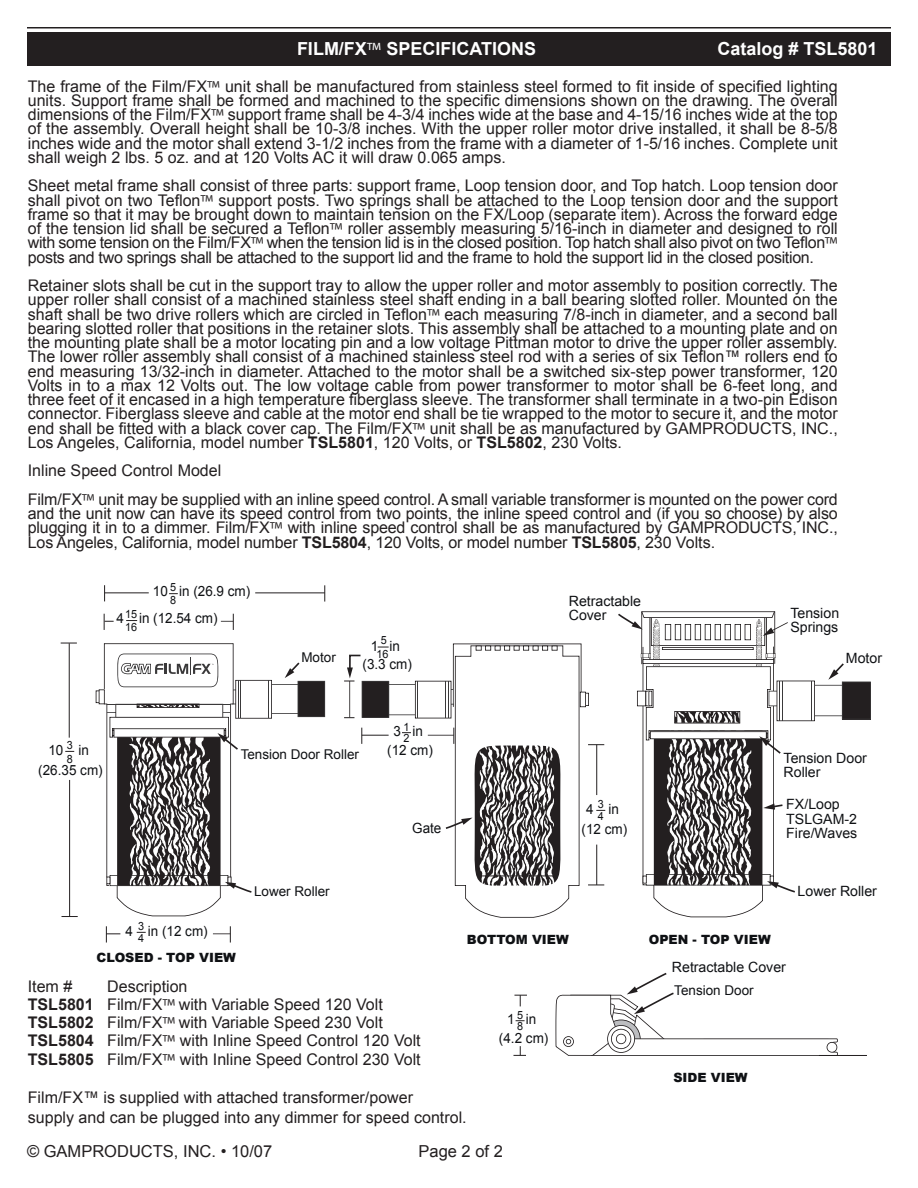
<style>
.page{position:relative;width:918px;height:1188px;background:#fff}
.page>*{position:absolute;margin:0;border:0;box-sizing:border-box;transform-origin:0 0}
.t1{font:700 18px "Arial";color:#fff}
.t2{font:16.5px "Arial";color:#231f20}
.t3{font:16.05px/14.2px "Arial";color:#231f20;text-align:justify}
.t4{font:14.1px/14.1px "Arial";color:#0f1114}
.t5{font:14.1px/18.5px "Arial";color:#0f1114;text-align:center;scale:.96 1}
.t6{font:13.5px "Arial";color:#0f1114}
.t7{font:900 12.75px "Arial";color:#0f1114}
.t8{font:11.25px/11.7px "Arial";color:#0f1114;scale:.96 1}
.s1{font-family:"Myriad";font-weight:400}
.s2{font-family:"Myriad"}
.s3{font-weight:700}
</style>
<div class="page">
<svg style="left:96px;top:643px;width:229px;height:273px"></svg>
<svg style="left:61px;top:643px;width:16px;height:1px"></svg>
<svg style="left:62px;top:916px;width:16px;height:1px"></svg>
<hr style="left:69px;top:643px;width:1px;height:95px;background:#231f20">
<hr style="left:69px;top:780px;width:1px;height:137px;background:#231f20">
<svg style="left:104px;top:585px;width:1px;height:16px"></svg>
<svg style="left:324px;top:585px;width:1px;height:17px"></svg>
<hr style="left:105px;top:592px;width:44px;height:1px;background:#231f20">
<hr style="left:255px;top:592px;width:70px;height:1px;background:#231f20">
<svg style="left:106px;top:926px;width:14px;height:17px"></svg>
<svg style="left:213px;top:926px;width:18px;height:17px"></svg>
<svg style="left:104px;top:614px;width:10px;height:16px"></svg>
<svg style="left:221px;top:614px;width:13px;height:16px"></svg>
<svg style="left:618px;top:611px;width:253px;height:306px"></svg>
<svg style="left:514px;top:995px;width:13px;height:11px"></svg>
<svg style="left:513px;top:1046px;width:13px;height:10px"></svg>
<svg style="left:344px;top:643px;width:261px;height:275px"></svg>
<hr style="left:819px;top:1055px;width:48px;height:1px;background:#231f20">
<svg style="left:556px;top:973px;width:282px;height:83px"></svg>
<div style="left:27px;top:33px;width:864px;height:33px;background:#231f20"></div>
<hr style="left:27px;top:27px;width:864px;height:1px;background:#231f20">
<p class="t1" style="left:297px;top:37px;width:241px">FILM/FX<span class="s1">™</span> SPECIFICATIONS</p>
<p class="t1" style="left:717px;top:37px;width:162px">Catalog # TSL5801</p>
<p class="t3" style="left:28px;top:79px;width:812px">The frame of the Film/FX<span class="s2">™</span> unit shall be manufactured from stainless steel formed to fit inside of specified lighting units. Support frame shall be formed and machined to the specific dimensions shown on the drawing. The overall dimensions of the Film/FX<span class="s2">™</span> support frame shall be 4-3/4 inches wide at the base and 4-15/16 inches wide at the top of the assembly. Overall height shall be 10-3/8 inches. With the upper roller motor drive installed, it shall be 8-5/8 inches wide and the motor shall extend 3-1/2 inches from the frame with a diameter of 1-5/16 inches. Complete unit shall weigh 2 lbs. 5 oz. and at 120 Volts AC it will draw 0.065 amps.</p>
<p class="t3" style="left:28px;top:179px;width:812px">Sheet metal frame shall consist of three parts: support frame, Loop tension door, and Top hatch. Loop tension door shall pivot on two Teflon<span class="s2">™</span> support posts. Two springs shall be attached to the Loop tension door and the support frame so that it may be brought down to maintain tension on the FX/Loop (separate item). Across the forward edge of the tension lid shall be secured a Teflon<span class="s2">™</span> roller assembly measuring 5/16-inch in diameter and designed to roll with some tension on the Film/FX<span class="s2">™</span> when the tension lid is in the closed position. Top hatch shall also pivot on two Teflon<span class="s2">™ </span>posts and two springs shall be attached to the support lid and the frame to hold the support lid in the closed position.</p>
<p class="t3" style="left:28px;top:279px;width:812px">Retainer slots shall be cut in the support tray to allow the upper roller and motor assembly to position correctly. The upper roller shall consist of a machined stainless steel shaft ending in a ball bearing slotted roller. Mounted on the shaft shall be two drive rollers which are circled in Teflon<span class="s2">™</span> each measuring 7/8-inch in diameter, and a second ball bearing slotted roller that positions in the retainer slots. This assembly shall be attached to a mounting plate and on the mounting plate shall be a motor locating pin and a low voltage Pittman motor to drive the upper roller assembly.<br>The lower roller assembly shall consist of a machined stainless steel rod with a series of six Teflon™ rollers end to end measuring 13/32-inch in diameter. Attached to the motor shall be a switched six-step power transformer, 120<br>Volts in to a max 12 Volts out. The low voltage cable from power transformer to motor shall be 6-feet long, and three feet of it encased in a high temperature fiberglass sleeve. The transformer shall terminate in a two-pin Edison connector. Fiberglass sleeve and cable at the motor end shall be tie wrapped to the motor to secure it, and the motor end shall be fitted with a black cover cap. The Film/FX<span class="s2">™</span> unit shall be as manufactured by GAMPRODUCTS, INC., Los Angeles, California, model number <span class="s3">TSL5801</span>, 120 Volts, or <span class="s3">TSL5802</span>, 230 Volts.</p>
<p class="t3" style="left:28px;top:457px;width:812px;line-height:28.5px">Inline Speed Control Model<br>Film/FX<span class="s2">™</span> unit may be supplied with an inline speed control. A small variable transformer is mounted on the power cord</p>
<p class="t3" style="left:28px;top:507px;width:812px">and the unit now can have its speed control from two points, the inline speed control and (if you so choose) by also plugging it in to a dimmer. Film/FX<span class="s2">™</span> with inline speed control shall be as manufactured by GAMPRODUCTS, INC., Los Angeles, California, model number <span class="s3">TSL5804</span>, 120 Volts, or model number <span class="s3">TSL5805</span>, 230 Volts.</p>
<p class="t8" style="left:170px;top:580px;width:8px;line-height:13.4px">5<br>8</p>
<p class="t5" style="left:153px;top:582px;width:103px">10 in (26.9 cm)</p>
<p class="t8" style="left:125px;top:607px;width:14px;line-height:13.4px">15<br>16</p>
<p class="t5" style="left:117px;top:609px;width:107px">4 in (12.54 cm)</p>
<p class="t6" style="left:301px;top:649px;width:36px">Motor</p>
<p class="t8" style="left:381px;top:635px;width:8px">5</p>
<p class="t5" style="left:363px;top:637px;width:53px">1 in (3.3 cm)</p>
<p class="t8" style="left:377px;top:648px;width:14px">16</p>
<p class="t4" style="left:569px;top:594px;width:74px">Retractable<br>Cover</p>
<p class="t4" style="left:790px;top:606px;width:50px">Tension<br>Springs</p>
<p class="t4" style="left:846px;top:651px;width:38px">Motor</p>
<p class="t8" style="left:67px;top:739px;width:8px;line-height:13.4px">3<br>8</p>
<p class="t5" style="left:38px;top:740px;width:69px;line-height:19.8px">10 in (26.35 cm)</p>
<p class="t6" style="left:241px;top:745px;width:120px">Tension Door Roller</p>
<p class="t8" style="left:404px;top:721px;width:8px">1<br>2</p>
<p class="t5" style="left:387px;top:722px;width:49px">3 in (12 cm)</p>
<p class="t5" style="left:412px;top:818px;width:32px">Gate</p>
<p class="t8" style="left:598px;top:799px;width:8px">3<br>4</p>
<p class="t5" style="left:582px;top:799px;width:49px;line-height:19.8px">4 in (12 cm)</p>
<p class="t8" style="left:138px;top:921px;width:8px">3<br>4</p>
<p class="t5" style="left:125px;top:922px;width:87px">4 in (12 cm)</p>
<p class="t7" style="left:96px;top:950px;width:141px">CLOSED - TOP VIEW</p>
<p class="t6" style="left:254px;top:883px;width:77px">Lower Roller</p>
<p class="t7" style="left:467px;top:932px;width:103px">BOTTOM VIEW</p>
<p class="t3" style="left:28px;top:980px;width:46px">Item #</p>
<p class="t3" style="left:28px;top:978px;width:394px;line-height:18.1px;text-align:left;text-indent:79px">Description<br><span class="s3">TSL5801</span> Film/FX<span class="s2">™</span> with Variable Speed 120 Volt <span class="s3">TSL5802</span> Film/FX<span class="s2">™</span> with Variable Speed 230 Volt <span class="s3">TSL5804</span> Film/FX<span class="s2">™</span> with Inline Speed Control 120 Volt <span class="s3">TSL5805</span> Film/FX<span class="s2">™</span> with Inline Speed Control 230 Volt</p>
<p class="t3" style="left:28px;top:1088px;width:440px;line-height:19.2px">Film/FX™ is supplied with attached transformer/power<br>supply and can be plugged into any dimmer for speed control.</p>
<p class="t8" style="left:517px;top:1009px;width:8px">5<br>8</p>
<p class="t5" style="left:499px;top:1010px;width:53px">1 in (4.2 cm)</p>
<p class="t2" style="left:27px;top:1140px;width:247px">© GAMPRODUCTS, INC. • 10/07</p>
<p class="t2" style="left:418px;top:1140px;width:86px">Page 2 of 2</p>
<p class="t4" style="left:784px;top:751px;width:85px">Tension Door<br>Roller</p>
<p class="t4" style="left:786px;top:798px;width:73px">FX/Loop<br>TSLGAM-2<br>Fire/Waves</p>
<p class="t4" style="left:798px;top:884px;width:81px">Lower Roller</p>
<p class="t7" style="left:649px;top:932px;width:124px">OPEN - TOP VIEW</p>
<p class="t4" style="left:672px;top:961px;width:116px">Retractable Cover</p>
<p class="t6" style="left:674px;top:981px;width:81px">Tension Door</p>
<p class="t7" style="left:673px;top:1070px;width:76px">SIDE VIEW</p>
</div>
